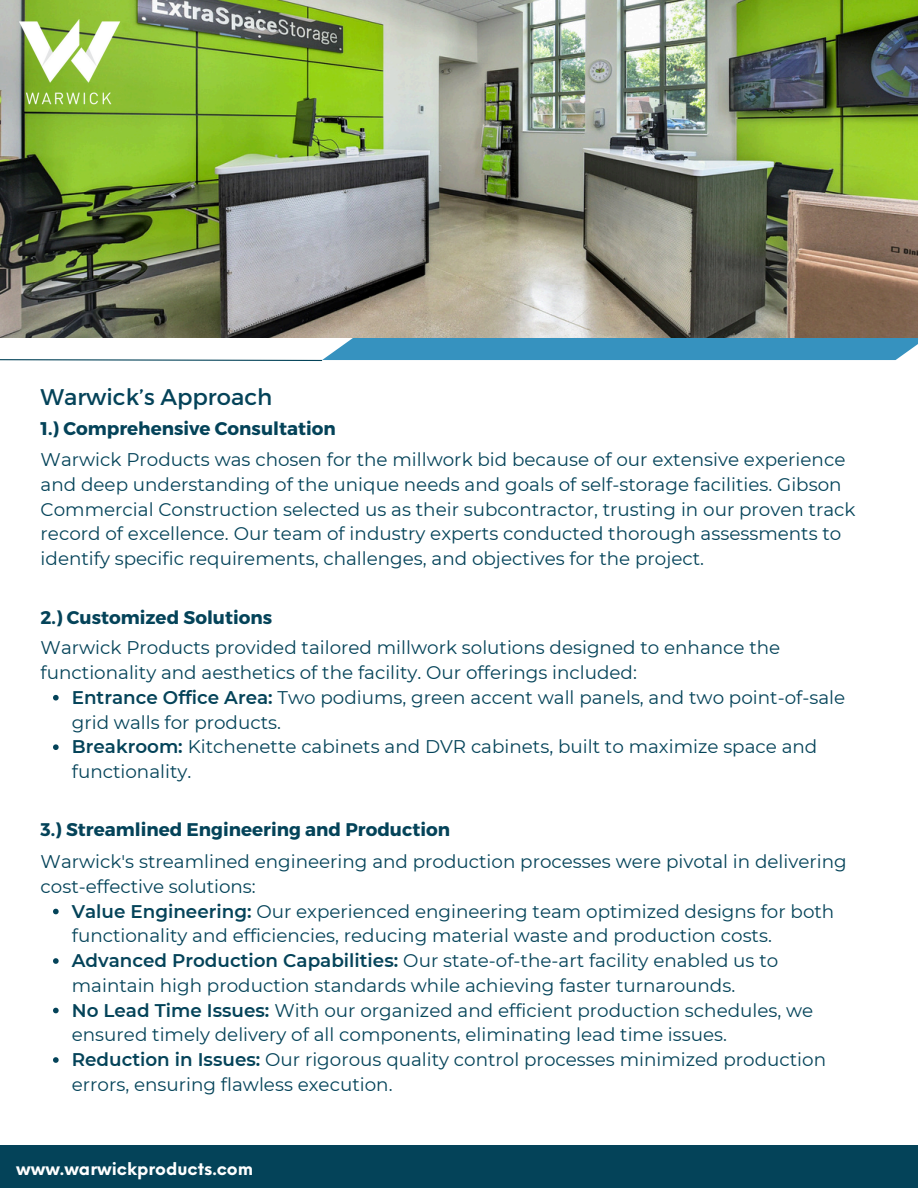
<style>
.page{position:relative;width:918px;height:1188px;background:#fff}
.page>*{position:absolute;margin:0;border:0;box-sizing:border-box;transform-origin:0 0}
.t1{font:22.65px "Montserrat";color:#044359}
.t2{font:18.3px/24.8px "Montserrat";color:#044359}
.t3{font:700 18.3px "Montserrat";color:#044359}
.t4{font:700 17.25px "Neue Einstellung";color:#fff}
.s1{font-weight:600}
</style>
<div class="page">
<img style="left:0;top:0;width:918px;height:315px">
<div style="left:0;top:1145px;width:918px;height:43px;background:#044359"></div>
<svg style="left:0;top:315px;width:918px;height:46px"></svg>
<img style="left:15px;top:14px;width:110px;height:96px">
<svg style="left:53px;top:695px;width:6px;height:6px"></svg>
<svg style="left:53px;top:744px;width:6px;height:6px"></svg>
<svg style="left:53px;top:909px;width:6px;height:5px"></svg>
<svg style="left:53px;top:958px;width:6px;height:6px"></svg>
<svg style="left:53px;top:1008px;width:6px;height:5px"></svg>
<svg style="left:53px;top:1057px;width:6px;height:6px"></svg>
<h2 class="t1" style="left:41px;top:382px;width:233px">Warwick’s Approach</h2>
<p class="t3" style="left:41px;top:417px;width:297px">1.) Comprehensive Consultation</p>
<h1 class="t2" style="left:41px;top:447px;width:816px">Warwick Products was chosen for the millwork bid because of our extensive experience and deep understanding of the unique needs and goals of self-storage facilities. Gibson Commercial Construction selected us as their subcontractor, trusting in our proven track record of excellence. Our team of industry experts conducted thorough assessments to identify specific requirements, challenges, and objectives for the project.</h1>
<h2 class="t3" style="left:41px;top:605px;width:233px">2.) Customized Solutions</h2>
<p class="t2" style="left:41px;top:635px;width:741px">Warwick Products provided tailored millwork solutions designed to enhance the functionality and aesthetics of the facility. Our offerings included:</p>
<p class="t2" style="left:72px;top:685px;width:775px"><span class="s1">Entrance Office Area:</span> Two podiums, green accent wall panels, and two point-of-sale grid walls for products.</p>
<p class="t2" style="left:72px;top:734px;width:747px"><span class="s1">Breakroom:</span> Kitchenette cabinets and DVR cabinets, built to maximize space and functionality.</p>
<h2 class="t3" style="left:41px;top:818px;width:411px">3.) Streamlined Engineering and Production</h2>
<p class="t2" style="left:41px;top:849px;width:808px">Warwick's streamlined engineering and production processes were pivotal in delivering cost-effective solutions:</p>
<p class="t2" style="left:72px;top:899px;width:764px"><span class="s1">Value Engineering:</span> Our experienced engineering team optimized designs for both functionality and efficiencies, reducing material waste and production costs.</p>
<p class="t2" style="left:72px;top:948px;width:708px"><span class="s1">Advanced Production Capabilities:</span> Our state-of-the-art facility enabled us to maintain high production standards while achieving faster turnarounds.</p>
<p class="t2" style="left:72px;top:998px;width:743px"><span class="s1">No Lead Time Issues:</span> With our organized and efficient production schedules, we ensured timely delivery of all components, eliminating lead time issues.</p>
<p class="t2" style="left:72px;top:1047px;width:756px"><span class="s1">Reduction in Issues:</span> Our rigorous quality control processes minimized production errors, ensuring flawless execution.</p>
<h2 class="t4" style="left:16px;top:1153px;width:238px">www.warwickproducts.com</h2>
</div>
